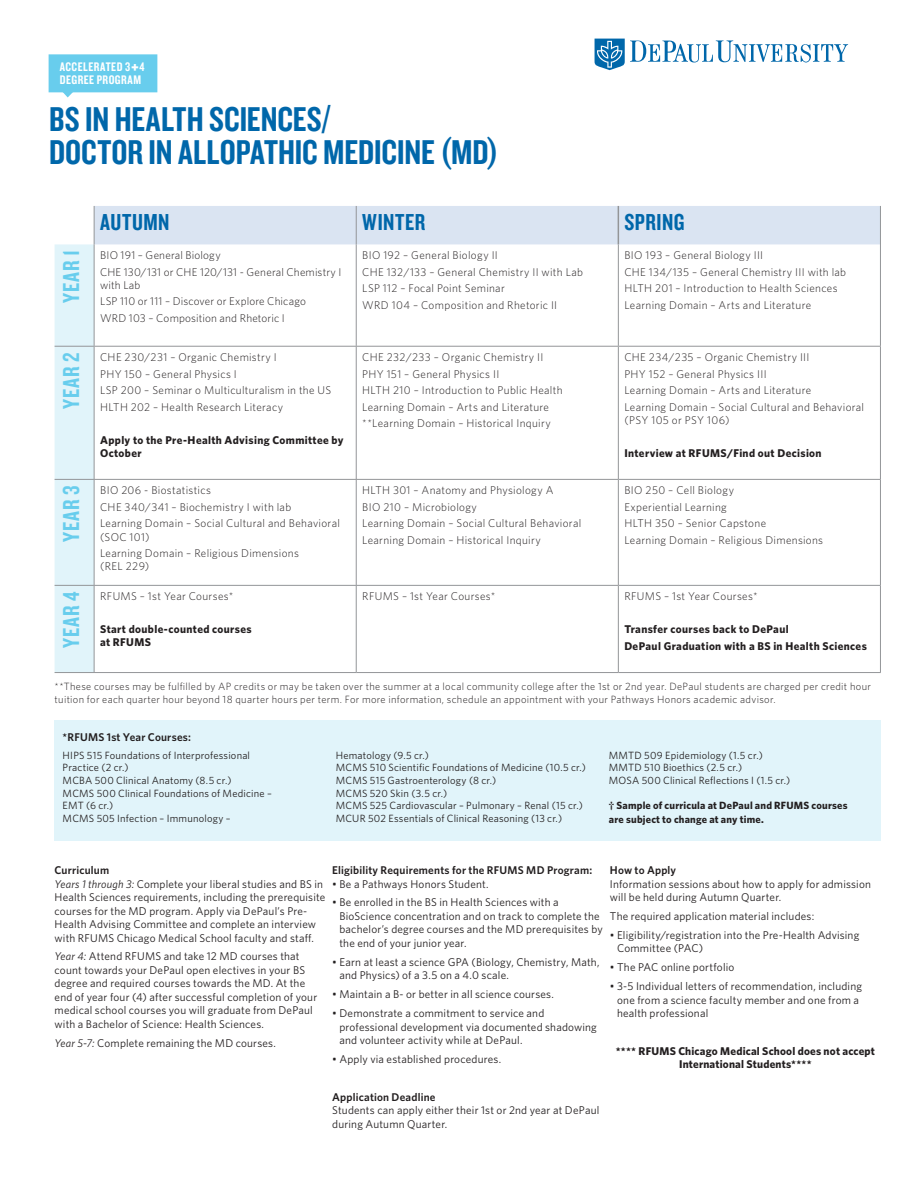
<style>
.page{position:relative;width:918px;height:1188px;background:#fff}
.page>*{position:absolute;margin:0;border:0;box-sizing:border-box;transform-origin:0 0}
.t1{font:35.7px/33.6px "Knockout HTF49 Liteweight";color:#0067aa}
.t2{font:24px "Knockout HTF49 Liteweight";letter-spacing:.035em;color:#68cded}
.t3{font:24px "Knockout HTF49 Liteweight";letter-spacing:.02em;color:#0067aa}
.t4{font:12.9px/12.9px "Knockout HTF49 Liteweight";letter-spacing:.035em;color:#fff}
.t5{font:11.25px/13.5px "Whitney";letter-spacing:.015em;color:#231f20}
.t6{font:300 11.25px/16.5px "Whitney";letter-spacing:.025em;color:#231f20}
.t7{font:700 11.25px/13.2px "Whitney";letter-spacing:.03em;color:#231f20}
.t8{font:600 11.25px "Whitney";letter-spacing:.015em;color:#231f20}
.t9{font:10.5px/12.6px "Whitney";letter-spacing:.02em;color:#231f20}
.t10{font:300 10.5px/13.2px "Whitney";letter-spacing:.03em;color:#231f20}
.t11{font:700 10.5px/13.5px "Whitney";letter-spacing:.02em;color:#231f20}
.s1{font-family:"Whitney";font-weight:900;font-size:14.1px}
.s2{font-weight:600}
.s3{font-style:italic}
</style>
<div class="page">
<svg style="left:595px;top:39px;width:253px;height:31px"></svg>
<div style="left:49px;top:55px;width:108px;height:37px;background:#68cded"></div>
<div style="left:49px;top:54px;width:108px;height:38px;border:1px solid #68cded"></div>
<svg style="left:63px;top:92px;width:10px;height:5px"></svg>
<svg style="left:55px;top:206px;width:825px;height:466px"></svg>
<hr style="left:356px;top:244px;width:1px;height:102px;background:#939598">
<hr style="left:618px;top:244px;width:1px;height:102px;background:#939598">
<hr style="left:356px;top:347px;width:1px;height:132px;background:#939598">
<hr style="left:618px;top:347px;width:1px;height:132px;background:#939598">
<hr style="left:356px;top:480px;width:1px;height:105px;background:#939598">
<hr style="left:618px;top:480px;width:1px;height:105px;background:#939598">
<hr style="left:94px;top:586px;width:1px;height:86px;background:#939598">
<hr style="left:356px;top:586px;width:1px;height:86px;background:#939598">
<hr style="left:618px;top:586px;width:1px;height:86px;background:#939598">
<hr style="left:94px;top:347px;width:1px;height:132px;background:#939598">
<hr style="left:94px;top:480px;width:1px;height:105px;background:#939598">
<hr style="left:55px;top:479px;width:563px;height:1px;background:#939598">
<hr style="left:618px;top:479px;width:263px;height:1px;background:#939598">
<hr style="left:55px;top:585px;width:563px;height:1px;background:#939598">
<hr style="left:618px;top:585px;width:263px;height:1px;background:#939598">
<hr style="left:55px;top:672px;width:301px;height:1px;background:#939598">
<hr style="left:55px;top:346px;width:39px;height:1px;background:#939598">
<hr style="left:94px;top:244px;width:1px;height:102px;background:#939598">
<hr style="left:94px;top:346px;width:524px;height:1px;background:#939598">
<hr style="left:618px;top:346px;width:263px;height:1px;background:#939598">
<hr style="left:880px;top:206px;width:1px;height:140px;background:#939598">
<hr style="left:618px;top:206px;width:1px;height:38px;background:#939598">
<hr style="left:94px;top:206px;width:1px;height:38px;background:#939598">
<hr style="left:356px;top:206px;width:1px;height:38px;background:#939598">
<hr style="left:880px;top:347px;width:1px;height:132px;background:#939598">
<hr style="left:880px;top:480px;width:1px;height:105px;background:#939598">
<hr style="left:880px;top:586px;width:1px;height:86px;background:#939598">
<hr style="left:356px;top:672px;width:262px;height:1px;background:#939598">
<hr style="left:618px;top:672px;width:263px;height:1px;background:#939598">
<div style="left:54px;top:720px;width:827px;height:121px;background:#e1f4fa"></div>
<p class="t4" style="left:60px;top:62px;width:86px">ACCELERATED 3<span class="s1">+</span>4<br>DEGREE PROGRAM</p>
<h1 class="t1" style="left:49px;top:106px;width:451px">BS IN HEALTH SCIENCES/<br>DOCTOR IN ALLOPATHIC MEDICINE (MD)</h1>
<h2 class="t3" style="left:100px;top:214px;width:71px">AUTUMN</h2>
<h2 class="t3" style="left:362px;top:214px;width:65px">WINTER</h2>
<h2 class="t3" style="left:624px;top:214px;width:62px">SPRING</h2>
<h2 class="t2" style="left:63px;top:303px;width:54px;rotate:-90deg">YEAR 1</h2>
<p class="t6" style="left:100px;top:248px;width:243px">BIO 191 – General Biology<br>CHE 130/131 or CHE 120/131 - General Chemistry I</p>
<p class="t6" style="left:100px;top:277px;width:207px">with Lab<br>LSP 110 or 111 – Discover or Explore Chicago<br>WRD 103 – Composition and Rhetoric I</p>
<h2 class="t2" style="left:63px;top:409px;width:58px;rotate:-90deg">YEAR 2</h2>
<p class="t6" style="left:100px;top:350px;width:233px">CHE 230/231 – Organic Chemistry I<br>PHY 150 – General Physics I<br>LSP 200 – Seminar o Multiculturalism in the US HLTH 202 – Health Research Literacy</p>
<p class="t7" style="left:100px;top:434px;width:245px">Apply to the Pre-Health Advising Committee by<br>October</p>
<h2 class="t2" style="left:63px;top:542px;width:58px;rotate:-90deg">YEAR 3</h2>
<p class="t6" style="left:100px;top:483px;width:241px">BIO 206 - Biostatistics<br>CHE 340/341 – Biochemistry I with lab<br>Learning Domain – Social Cultural and Behavioral</p>
<p class="t6" style="left:100px;top:529px;width:200px">(SOC 101)<br>Learning Domain – Religious Dimensions</p>
<p class="t6" style="left:100px;top:559px;width:51px">(REL 229)</p>
<h2 class="t2" style="left:63px;top:648px;width:58px;rotate:-90deg">YEAR 4</h2>
<p class="t6" style="left:100px;top:589px;width:135px">RFUMS – 1st Year Courses*</p>
<p class="t7" style="left:100px;top:624px;width:153px">Start double-counted courses at RFUMS</p>
<p class="t6" style="left:362px;top:248px;width:222px">BIO 192 – General Biology II<br>CHE 132/133 – General Chemistry II with Lab LSP 112 – Focal Point Seminar<br>WRD 104 – Composition and Rhetoric II</p>
<p class="t6" style="left:624px;top:248px;width:223px">BIO 193 – General Biology III<br>CHE 134/135 – General Chemistry III with lab HLTH 201 – Introduction to Health Sciences Learning Domain – Arts and Literature</p>
<p class="t6" style="left:362px;top:350px;width:202px">CHE 232/233 – Organic Chemistry II PHY 151 – General Physics II<br>HLTH 210 – Introduction to Public Health Learning Domain – Arts and Literature **Learning Domain – Historical Inquiry</p>
<p class="t6" style="left:624px;top:350px;width:241px">CHE 234/235 – Organic Chemistry III<br>PHY 152 – General Physics III<br>Learning Domain – Arts and Literature<br>Learning Domain – Social Cultural and Behavioral</p>
<p class="t6" style="left:624px;top:413px;width:107px">(PSY 105 or PSY 106)</p>
<p class="t7" style="left:624px;top:447px;width:199px">Interview at RFUMS/Find out Decision</p>
<p class="t6" style="left:362px;top:483px;width:221px">HLTH 301 – Anatomy and Physiology A<br>BIO 210 – Microbiology<br>Learning Domain – Social Cultural Behavioral Learning Domain – Historical Inquiry</p>
<p class="t6" style="left:624px;top:483px;width:200px">BIO 250 – Cell Biology<br>Experiential Learning<br>HLTH 350 – Senior Capstone<br>Learning Domain – Religious Dimensions</p>
<p class="t6" style="left:362px;top:589px;width:135px">RFUMS – 1st Year Courses*</p>
<p class="t6" style="left:624px;top:589px;width:135px">RFUMS – 1st Year Courses*</p>
<p class="t7" style="left:624px;top:622px;width:244px;line-height:16.5px">Transfer courses back to DePaul<br>DePaul Graduation with a BS in Health Sciences</p>
<p class="t10" style="left:55px;top:681px;width:818px">**These courses may be fulfilled by AP credits or may be taken over the summer at a local community college after the 1st or 2nd year. DePaul students are charged per credit hour tuition for each quarter hour beyond 18 quarter hours per term. For more information, schedule an appointment with your Pathways Honors academic advisor.</p>
<p class="t8" style="left:63px;top:732px;width:130px">*RFUMS 1st Year Courses:</p>
<p class="t9" style="left:63px;top:750px;width:211px">HIPS 515 Foundations of Interprofessional<br>Practice (2 cr.)<br>MCBA 500 Clinical Anatomy (8.5 cr.)<br>MCMS 500 Clinical Foundations of Medicine –<br>EMT (6 cr.)<br>MCMS 505 Infection – Immunology –</p>
<p class="t9" style="left:336px;top:750px;width:252px">Hematology (9.5 cr.)<br>MCMS 510 Scientific Foundations of Medicine (10.5 cr.)<br>MCMS 515 Gastroenterology (8 cr.)<br>MCMS 520 Skin (3.5 cr.)<br>MCMS 525 Cardiovascular – Pulmonary – Renal (15 cr.)<br>MCUR 502 Essentials of Clinical Reasoning (13 cr.)</p>
<p class="t9" style="left:609px;top:750px;width:183px">MMTD 509 Epidemiology (1.5 cr.)<br>MMTD 510 Bioethics (2.5 cr.)<br>MOSA 500 Clinical Reflections I (1.5 cr.)</p>
<p class="t11" style="left:609px;top:799px;width:240px">† Sample of curricula at DePaul and RFUMS courses are subject to change at any time.</p>
<p class="t5" style="left:55px;top:864px;width:272px"><span class="s2">Curriculum<br></span><span class="s3">Years 1 through 3:</span> Complete your liberal studies and BS in Health Sciences requirements, including the prerequisite courses for the MD program. Apply via DePaul’s Pre-Health Advising Committee and complete an interview with RFUMS Chicago Medical School faculty and staff.</p>
<p class="t5" style="left:55px;top:951px;width:264px"><span class="s3">Year 4:</span> Attend RFUMS and take 12 MD courses that count towards your DePaul open electives in your BS degree and required courses towards the MD. At the end of year four (4) after successful completion of your medical school courses you will graduate from DePaul with a Bachelor of Science: Health Sciences.</p>
<p class="t5" style="left:55px;top:1037px;width:223px"><span class="s3">Year 5-7:</span> Complete remaining the MD courses.</p>
<p class="t8" style="left:332px;top:866px;width:261px">Eligibility Requirements for the RFUMS MD Program:</p>
<p class="t5" style="left:332px;top:878px;width:158px">• Be a Pathways Honors Student.</p>
<p class="t5" style="left:339px;top:897px;width:265px;text-indent:-7px">• Be enrolled in the BS in Health Sciences with a BioScience concentration and on track to complete the bachelor’s degree courses and the MD prerequisites by the end of your junior year.</p>
<p class="t5" style="left:339px;top:956px;width:262px;text-indent:-7px">• Earn at least a science GPA (Biology, Chemistry, Math, and Physics) of a 3.5 on a 4.0 scale.</p>
<p class="t5" style="left:332px;top:988px;width:223px">• Maintain a B- or better in all science courses.</p>
<p class="t5" style="left:339px;top:1007px;width:259px;text-indent:-7px">• Demonstrate a commitment to service and professional development via documented shadowing and volunteer activity while at DePaul.</p>
<p class="t5" style="left:332px;top:1053px;width:170px">• Apply via established procedures.</p>
<p class="t8" style="left:332px;top:1093px;width:105px">Application Deadline</p>
<p class="t5" style="left:332px;top:1105px;width:269px">Students can apply either their 1st or 2nd year at DePaul during Autumn Quarter.</p>
<p class="t8" style="left:610px;top:866px;width:68px">How to Apply</p>
<p class="t5" style="left:610px;top:878px;width:263px">Information sessions about how to apply for admission will be held during Autumn Quarter.</p>
<p class="t5" style="left:610px;top:910px;width:206px">The required application material includes:</p>
<p class="t5" style="left:617px;top:929px;width:244px;text-indent:-7px">• Eligibility/registration into the Pre-Health Advising<br>Committee (PAC)</p>
<p class="t5" style="left:610px;top:961px;width:126px">• The PAC online portfolio</p>
<p class="t5" style="left:617px;top:980px;width:246px;text-indent:-7px">• 3-5 Individual letters of recommendation, including one from a science faculty member and one from a health professional</p>
<p class="t7" style="left:616px;top:1045px;width:261px;text-align:center">**** RFUMS Chicago Medical School does not accept<br>International Students****</p>
</div>
